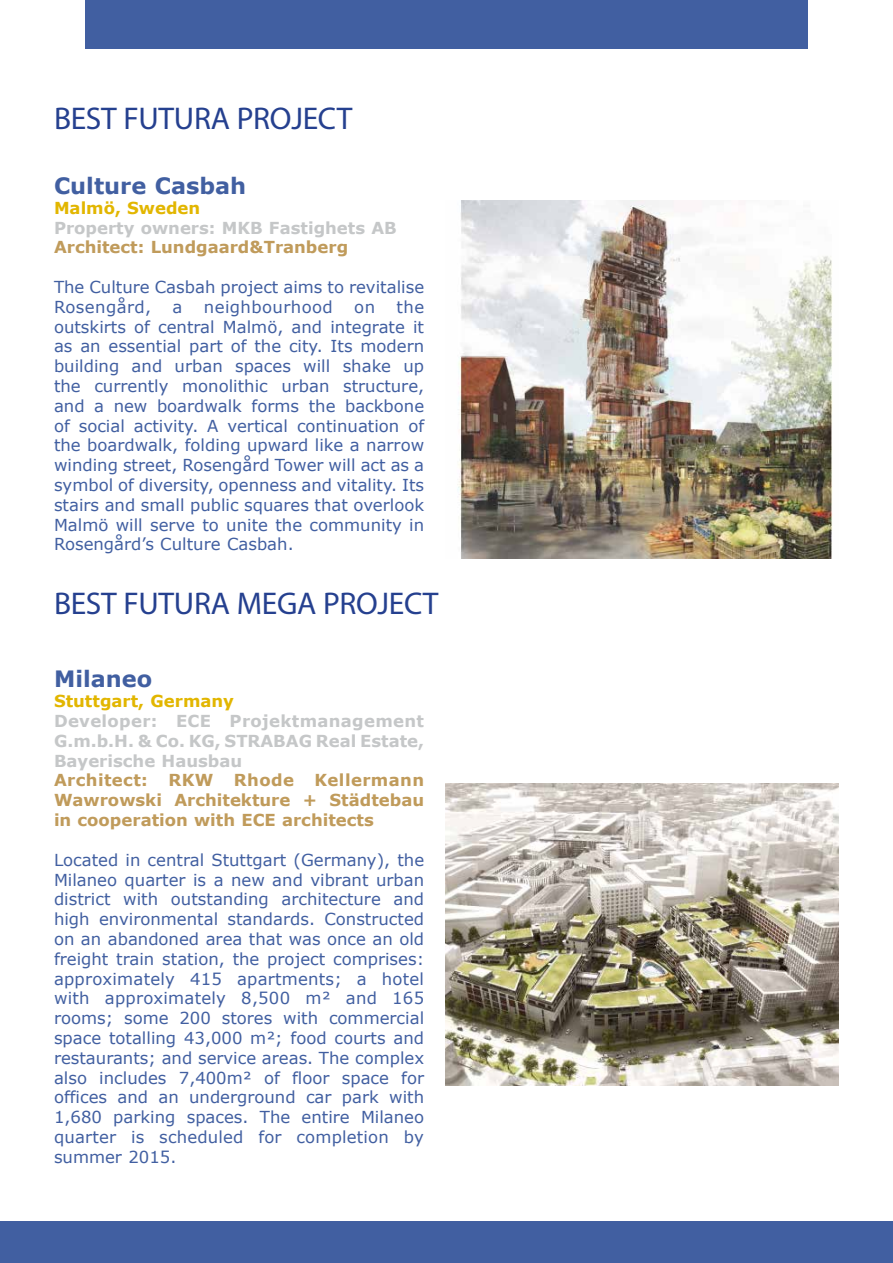
<style>
.page{position:relative;width:893px;height:1263px;background:#fff}
.page>*{position:absolute;margin:0;border:0;box-sizing:border-box;transform-origin:0 0}
.t1{font:31.5px "Myriad Pro";letter-spacing:-.01em;color:#25408f}
.t2{font:700 22.5px "Verdana";color:#415fa1}
.t3{font:16.5px/19.8px "Verdana";color:#415fa1;text-align:justify}
.t4{font:700 16.5px/19.8px "Verdana";color:#c09b5b;text-align:justify}
.t5{font:700 16.5px/19.8px "Verdana";color:#c5c7c8;text-align:justify}
.t6{font:700 16.5px "Verdana";color:#e2b600}
.t7{font:16.5px "Verdana";letter-spacing:.025em;color:#415fa1}
</style>
<div class="page">
<div style="left:85px;top:0;width:723px;height:49px;background:#415fa1"></div>
<div style="left:0;top:1221px;width:893px;height:42px;background:#415fa1"></div>
<img style="left:457px;top:201px;width:375px;height:357px">
<img style="left:445px;top:784px;width:394px;height:302px">
<h1 class="t1" style="left:54px;top:99px;width:300px">BEST FUTURA PROJECT</h1>
<h2 class="t2" style="left:54px;top:171px;width:194px">Culture Casbah</h2>
<p class="t6" style="left:54px;top:197px;width:148px">Malmö, Sweden</p>
<p class="t5" style="left:54px;top:217px;width:344px">Property owners: MKB Fastighets AB</p>
<p class="t4" style="left:54px;top:237px;width:296px">Architect: Lundgaard&amp;Tranberg</p>
<p class="t3" style="left:54px;top:276px;width:372px">The Culture Casbah project aims to revitalise<br>Rosengård,</p>
<p class="t3" style="left:54px;top:296px;width:372px;text-indent:343px">the outskirts of central Malmö, and integrate it as an essential part of the city. Its modern building and urban spaces will shake up the currently monolithic urban structure, and a new boardwalk forms the backbone of social activity. A vertical continuation of the boardwalk, folding upward like a narrow winding street, Rosengård Tower will act as a symbol of diversity, openness and vitality. Its stairs and small public squares that overlook Malmö will serve to unite the community in Rosengård’s Culture Casbah.</p>
<h1 class="t1" style="left:54px;top:584px;width:386px">BEST FUTURA MEGA PROJECT</h1>
<p class="t3" style="left:173px;top:296px;width:11px">a</p>
<p class="t7" style="left:204px;top:296px;width:130px">neighbourhood</p>
<p class="t3" style="left:354px;top:296px;width:22px">on</p>
<h2 class="t2" style="left:54px;top:665px;width:100px">Milaneo</h2>
<p class="t6" style="left:54px;top:691px;width:181px">Stuttgart, Germany</p>
<p class="t5" style="left:54px;top:711px;width:372px">Developer: ECE Projektmanagement G.m.b.H. &amp; Co. KG, STRABAG Real Estate, Bayerische Hausbau</p>
<p class="t4" style="left:54px;top:770px;width:372px">Architect: RKW Rhode Kellermann Wawrowski Architekture + Städtebau in cooperation with ECE architects</p>
<p class="t3" style="left:54px;top:849px;width:372px">Located in central Stuttgart (Germany), the Milaneo quarter is a new and vibrant urban district with outstanding architecture and high environmental standards. Constructed on an abandoned area that was once an old freight train station, the project comprises: approximately 415 apartments; a hotel with approximately 8,500 m² and 165 rooms; some 200 stores with commercial space totalling 43,000 m²; food courts and restaurants; and service areas. The complex also includes 7,400m² of floor space for offices and an underground car park with 1,680 parking spaces. The entire Milaneo quarter is scheduled for completion by summer 2015.</p>
</div>
